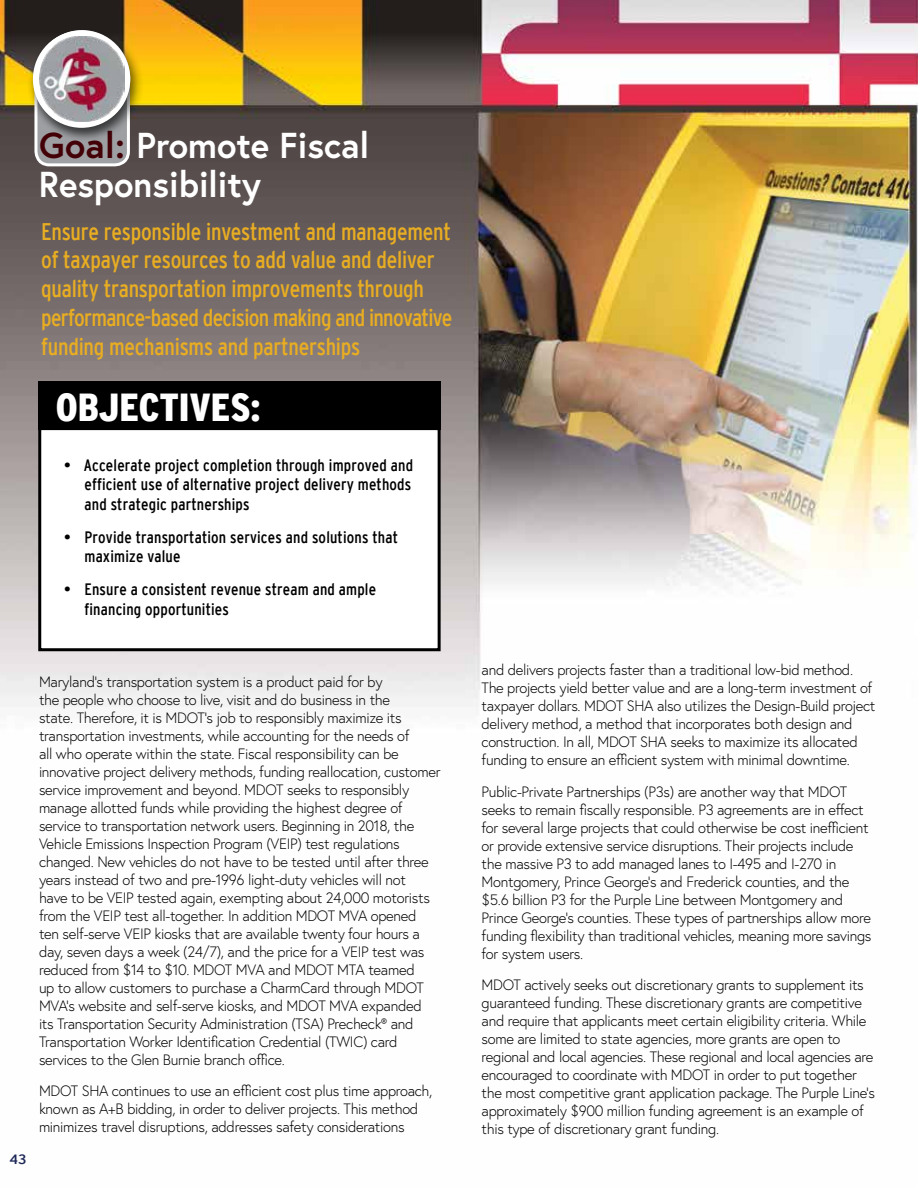
<style>
.page{position:relative;width:918px;height:1188px;background:#fff}
.page>*{position:absolute;margin:0;border:0;box-sizing:border-box;transform-origin:0 0}
.t1{font:900 condensed 39px "Interstate";letter-spacing:-.005em;color:#fff}
.t2{font:700 36px/39px "Europa";color:#fff;scale:.96 1}
.t3{font:condensed 24px/28.8px "Interstate";letter-spacing:-.01em;color:#e8ad22}
.t4{font:condensed 16.5px/19.5px "Interstate";letter-spacing:.01em;color:#000}
.t5{font:300 15px/18px "Europa";letter-spacing:-.02em;color:#000}
.t6{font:condensed 13.5px "Interstate";color:#1e2857;scale:1.33 1}
.s1{color:#430007}
</style>
<div class="page">
<img style="left:0;top:0;width:918px;height:707px">
<div style="left:36px;top:72px;width:92px;height:93px;background:#9d9fa2;border-radius:14px"></div>
<div style="left:34px;top:71px;width:96px;height:95px;border:3px solid #fff;border-radius:14px"></div>
<div style="left:38px;top:382px;width:403px;height:48px;background:#000"></div>
<div style="left:40px;top:429px;width:399px;height:221px;background:#fff"></div>
<div style="left:38px;top:427px;width:403px;height:224px;border:3px solid #000"></div>
<div style="left:26px;top:29px;width:112px;height:112px;background:#000;opacity:.44"></div>
<div style="left:30px;top:28px;width:115px;height:114px;background:#000;opacity:.36"></div>
<div style="left:33px;top:30px;width:97px;height:98px;background:#fff;border-radius:50%"></div>
<img style="left:40px;top:36px;width:84px;height:85px">
<hr style="left:915px;top:622px;width:3px;height:178px;background:#fff">
<h2 class="t2" style="left:39px;top:125px;width:345px"><span class="s1">Goal:</span> Promote Fiscal<br>Responsibility</h2>
<h3 class="t3" style="left:41px;top:217px;width:413px">Ensure responsible investment and management of taxpayer resources to add value and deliver quality transportation improvements through performance-based decision making and innovative funding mechanisms and partnerships</h3>
<h1 class="t1" style="left:56px;top:386px;width:206px">OBJECTIVES:</h1>
<p class="t4" style="left:85px;top:455px;width:330px;text-align:justify;text-indent:-20px">• Accelerate project completion through improved and efficient use of alternative project delivery methods and strategic partnerships</p>
<p class="t4" style="left:85px;top:527px;width:315px;text-indent:-20px">• Provide transportation services and solutions that maximize value</p>
<p class="t4" style="left:85px;top:580px;width:293px;text-indent:-20px">• Ensure a consistent revenue stream and ample financing opportunities</p>
<p class="t6" style="left:9px;top:1151px;width:14px">43</p>
<p class="t5" style="left:39px;top:672px;width:403px">Maryland’s transportation system is a product paid for by<br>the people who choose to live, visit and do business in the<br>state. Therefore, it is MDOT’s job to responsibly maximize its transportation investments, while accounting for the needs of<br>all who operate within the state. Fiscal responsibility can be innovative project delivery methods, funding reallocation, customer service improvement and beyond. MDOT seeks to responsibly manage allotted funds while providing the highest degree of service to transportation network users. Beginning in 2018, the Vehicle Emissions Inspection Program (VEIP) test regulations changed. New vehicles do not have to be tested until after three years instead of two and pre-1996 light-duty vehicles will not<br>have to be VEIP tested again, exempting about 24,000 motorists from the VEIP test all-together. In addition MDOT MVA opened<br>ten self-serve VEIP kiosks that are available twenty four hours a day, seven days a week (24/7), and the price for a VEIP test was reduced from $14 to $10. MDOT MVA and MDOT MTA teamed<br>up to allow customers to purchase a CharmCard through MDOT MVA’s website and self-serve kiosks, and MDOT MVA expanded<br>its Transportation Security Administration (TSA) Precheck® and Transportation Worker Identification Credential (TWIC) card services to the Glen Burnie branch office.</p>
<p class="t5" style="left:39px;top:1082px;width:395px">MDOT SHA continues to use an efficient cost plus time approach, known as A+B bidding, in order to deliver projects. This method minimizes travel disruptions, addresses safety considerations</p>
<p class="t5" style="left:482px;top:661px;width:395px">and delivers projects faster than a traditional low-bid method.<br>The projects yield better value and are a long-term investment of taxpayer dollars. MDOT SHA also utilizes the Design-Build project delivery method, a method that incorporates both design and construction. In all, MDOT SHA seeks to maximize its allocated funding to ensure an efficient system with minimal downtime.</p>
<p class="t5" style="left:482px;top:782px;width:391px">Public-Private Partnerships (P3s) are another way that MDOT seeks to remain fiscally responsible. P3 agreements are in effect for several large projects that could otherwise be cost inefficient or provide extensive service disruptions. Their projects include the massive P3 to add managed lanes to I-495 and I-270 in Montgomery, Prince George’s and Frederick counties, and the $5.6 billion P3 for the Purple Line between Montgomery and Prince George’s counties. These types of partnerships allow more funding flexibility than traditional vehicles, meaning more savings for system users.</p>
<p class="t5" style="left:482px;top:976px;width:395px">MDOT actively seeks out discretionary grants to supplement its guaranteed funding. These discretionary grants are competitive and require that applicants meet certain eligibility criteria. While some are limited to state agencies, more grants are open to regional and local agencies. These regional and local agencies are encouraged to coordinate with MDOT in order to put together the most competitive grant application package. The Purple Line’s approximately $900 million funding agreement is an example of this type of discretionary grant funding.</p>
</div>
